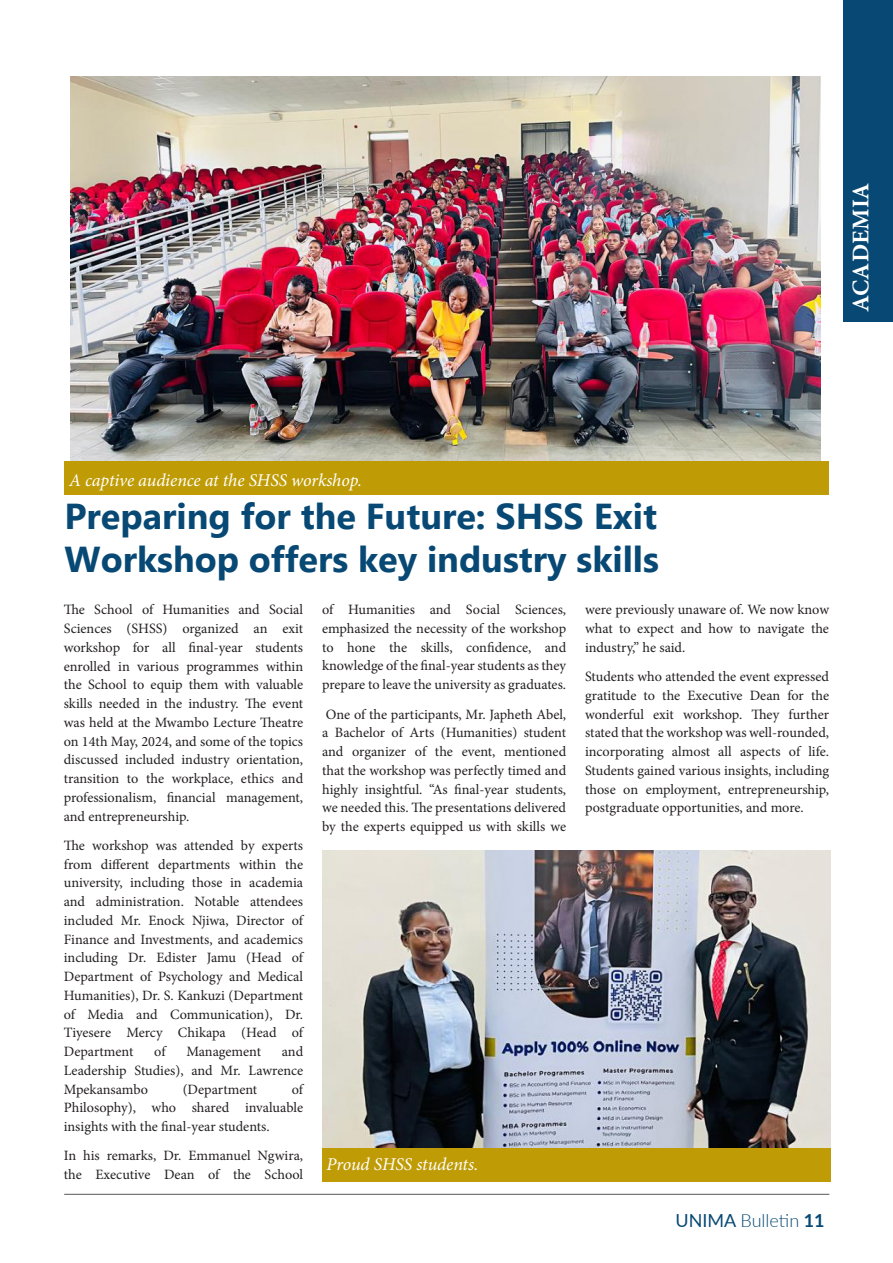
<style>
.page{position:relative;width:893px;height:1263px;background:#fff}
.page>*{position:absolute;margin:0;border:0;box-sizing:border-box;transform-origin:0 0}
.t1{font:700 36px/43.2px "Myanmar Text";color:#074974}
.t2{font:700 24px "Minion Pro";letter-spacing:.01em;color:#fff}
.t3{font:italic 18px "Minion Pro";letter-spacing:-.005em;color:#fff}
.t4{font:300 18px "Lato";color:#074974}
.t5{font:14.25px/18.8px "Minion Pro";letter-spacing:-.005em;color:#231f20;text-align:justify}
.s1{font-weight:400}
.s2{font-weight:700}
</style>
<div class="page">
<hr style="left:64px;top:1194px;width:765px;height:1px;background:#57585a">
<img style="left:70px;top:77px;width:750px;height:384px">
<img style="left:322px;top:850px;width:508px;height:297px">
<div style="left:843px;top:0;width:50px;height:321px;background:#074974"></div>
<div style="left:65px;top:461px;width:764px;height:34px;background:#bf9b05"></div>
<div style="left:322px;top:1147px;width:508px;height:34px;background:#bf9b05"></div>
<p class="t2" style="left:844px;top:312px;width:131px;rotate:-90deg">ACADEMIA</p>
<p class="t3" style="left:69px;top:468px;width:294px">A captive audience at the SHSS workshop.</p>
<p class="t1" style="left:65px;top:495px;width:596px">Preparing for the Future: SHSS Exit<br>Workshop offers key industry skills</p>
<p class="t5" style="left:64px;top:600px;width:241px">The School of Humanities and Social Sciences (SHSS) organized an exit workshop for all final-year students enrolled in various programmes within the School to equip them with valuable skills needed in the industry. The event was held at the Mwambo Lecture Theatre on 14th May, 2024, and some of the topics discussed included industry orientation, transition to the workplace, ethics and professionalism, financial management, and entrepreneurship.</p>
<p class="t5" style="left:64px;top:836px;width:241px">The workshop was attended by experts from different departments within the university, including those in academia and administration. Notable attendees included Mr. Enock Njiwa, Director of Finance and Investments, and academics including Dr. Edister Jamu (Head of Department of Psychology and Medical Humanities), Dr. S. Kankuzi (Department of Media and Communication), Dr.<br>Tiyesere Mercy Chikapa (Head of Department</p>
<p class="t5" style="left:64px;top:1042px;width:241px;text-indent:218px">and Leadership Studies), and Mr. Lawrence Mpekansambo</p>
<p class="t5" style="left:154px;top:1042px;width:13px">of</p>
<p class="t5" style="left:186px;top:1042px;width:76px">Management</p>
<p class="t5" style="left:64px;top:1080px;width:241px;text-indent:228px">of Philosophy), who shared invaluable insights with the final-year students.</p>
<p class="t5" style="left:64px;top:1146px;width:241px">In his remarks, Dr. Emmanuel Ngwira, the Executive Dean of the School</p>
<p class="t5" style="left:183px;top:1080px;width:76px">(Department</p>
<p class="t5" style="left:322px;top:600px;width:246px">of Humanities and Social Sciences, emphasized the necessity of the workshop to hone the skills, confidence, and knowledge of the final-year students as they prepare to leave the university as graduates.</p>
<p class="t5" style="left:322px;top:705px;width:246px">One of the participants, Mr. Japheth Abel, a Bachelor of Arts (Humanities) student and organizer of the event, mentioned that the workshop was perfectly timed and highly insightful. “As final-year students, we needed this. The presentations delivered by the experts equipped us with skills we</p>
<p class="t3" style="left:327px;top:1152px;width:153px">Proud SHSS students.</p>
<p class="t5" style="left:585px;top:600px;width:246px">were previously unaware of. We now know what to expect and how to navigate the industry,” he said.</p>
<p class="t5" style="left:585px;top:667px;width:246px">Students who attended the event expressed gratitude to the Executive Dean for the wonderful exit workshop. They further stated that the workshop was well-rounded, incorporating almost all aspects of life.<br>Students gained various insights, including those on employment, entrepreneurship, postgraduate opportunities, and more.</p>
<p class="t4" style="left:676px;top:1208px;width:150px"><span class="s1">UNIMA</span> Bulletin <span class="s2">11</span></p>
</div>
